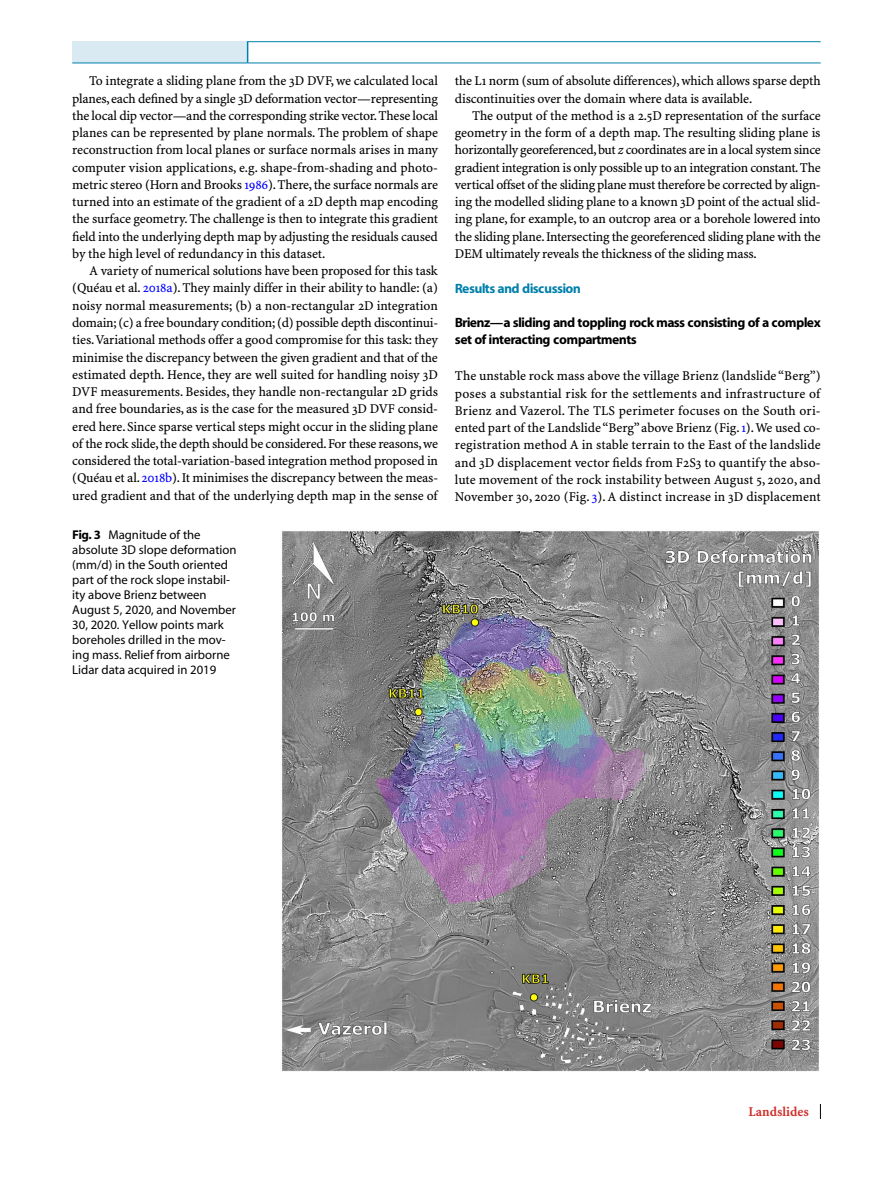
<style>
.page{position:relative;width:893px;height:1187px;background:#fff}
.page>*{position:absolute;margin:0;border:0;box-sizing:border-box;transform-origin:0 0}
.t1{font:13.5px/17.2px "S Minion Plus";letter-spacing:-.01em;color:#000;text-align:justify}
.t2{font:700 13.5px/17.2px "S Myriad";color:#000}
.t3{font:700 13.5px "S Myriad";color:#007faa}
.t4{font:13.5px "S Minion Plus Bold 4";color:#d12d28}
.t5{font:12.75px/15px "S Myriad";color:#000}
.s1{color:#00f}
.s2{font-weight:700}
.s3{font-style:italic}
</style>
<div class="page">
<svg style="left:820px;top:1104px;width:1px;height:14px"></svg>
<div style="left:72px;top:42px;width:176px;height:21px;background:#daeaf3"></div>
<svg style="left:247px;top:42px;width:1px;height:21px"></svg>
<hr style="left:72px;top:63px;width:176px;height:1px;background:#007faa">
<hr style="left:247px;top:41px;width:574px;height:1px;background:#007faa">
<hr style="left:248px;top:63px;width:573px;height:1px;background:#007faa">
<img style="left:282px;top:531px;width:537px;height:540px">
<p class="t1" style="left:72px;top:72px;width:367px;text-indent:17px">To integrate a sliding plane from the 3D DVF, we calculated local planes, each defined by a single 3D deformation vector—representing the local dip vector—and the corresponding strike vector. These local planes can be represented by plane normals. The problem of shape reconstruction from local planes or surface normals arises in many computer vision applications, e.g. shape-from-shading and photo&shy;metric stereo (Horn and Brooks <span class="s1">1986</span>). There, the surface normals are turned into an estimate of the gradient of a 2D depth map encoding the surface geometry. The challenge is then to integrate this gradient field into the underlying depth map by adjusting the residuals caused by the high level of redundancy in this dataset.</p>
<p class="t1" style="left:72px;top:262px;width:367px;text-indent:17px">A variety of numerical solutions have been proposed for this task (Quéau et al. <span class="s1">2018a</span>). They mainly differ in their ability to handle: (a) noisy normal measurements; (b) a non-rectangular 2D integration domain; (c) a free boundary condition; (d) possible depth discontinui&shy;ties. Variational methods offer a good compromise for this task: they minimise the discrepancy between the given gradient and that of the estimated depth. Hence, they are well suited for handling noisy 3D DVF measurements. Besides, they handle non-rectangular 2D grids and free boundaries, as is the case for the measured 3D DVF consid&shy;ered here. Since sparse vertical steps might occur in the sliding plane of the rock slide, the depth should be considered. For these reasons, we considered the total-variation-based integration method proposed in (Quéau et al. <span class="s1">2018b</span>). It minimises the discrepancy between the meas&shy;ured gradient and that of the underlying depth map in the sense of</p>
<p class="t5" style="left:72px;top:528px;width:166px"><span class="s2">Fig. 3</span> Magnitude of the absolute 3D slope deformation (mm/d) in the South oriented part of the rock slope instabil&shy;ity above Brienz between<br>August 5, 2020, and November<br>30, 2020. Yellow points mark boreholes drilled in the mov&shy;ing mass. Relief from airborne<br>Lidar data acquired in 2019</p>
<p class="t1" style="left:455px;top:73px;width:367px">the L1 norm (sum of absolute differences), which allows sparse depth discontinuities over the domain where data is available.</p>
<p class="t1" style="left:455px;top:107px;width:367px;text-indent:17px">The output of the method is a 2.5D representation of the surface geometry in the form of a depth map. The resulting sliding plane is horizontally georeferenced, but <span class="s3">z</span> coordinates are in a local system since gradient integration is only possible up to an integration constant. The vertical offset of the sliding plane must therefore be corrected by align&shy;ing the modelled sliding plane to a known 3D point of the actual slid&shy;ing plane, for example, to an outcrop area or a borehole lowered into the sliding plane. Intersecting the georeferenced sliding plane with the DEM ultimately reveals the thickness of the sliding mass.</p>
<p class="t3" style="left:455px;top:281px;width:127px">Results and discussion</p>
<p class="t2" style="left:455px;top:314px;width:366px">Brienz—a sliding and toppling rock mass consisting of a complex set of interacting compartments</p>
<p class="t1" style="left:455px;top:367px;width:367px">The unstable rock mass above the village Brienz (landslide “Berg”) poses a substantial risk for the settlements and infrastructure of Brienz and Vazerol. The TLS perimeter focuses on the South ori&shy;ented part of the Landslide “Berg” above Brienz (Fig.<span class="s1">1</span>). We used co&shy;registration method A in stable terrain to the East of the landslide and 3D displacement vector fields from F2S3 to quantify the abso&shy;lute movement of the rock instability between August 5, 2020, and November 30, 2020 (Fig. <span class="s1">3</span>). A distinct increase in 3D displacement</p>
<p class="t4" style="left:748px;top:1103px;width:62px">Landslides</p>
</div>
